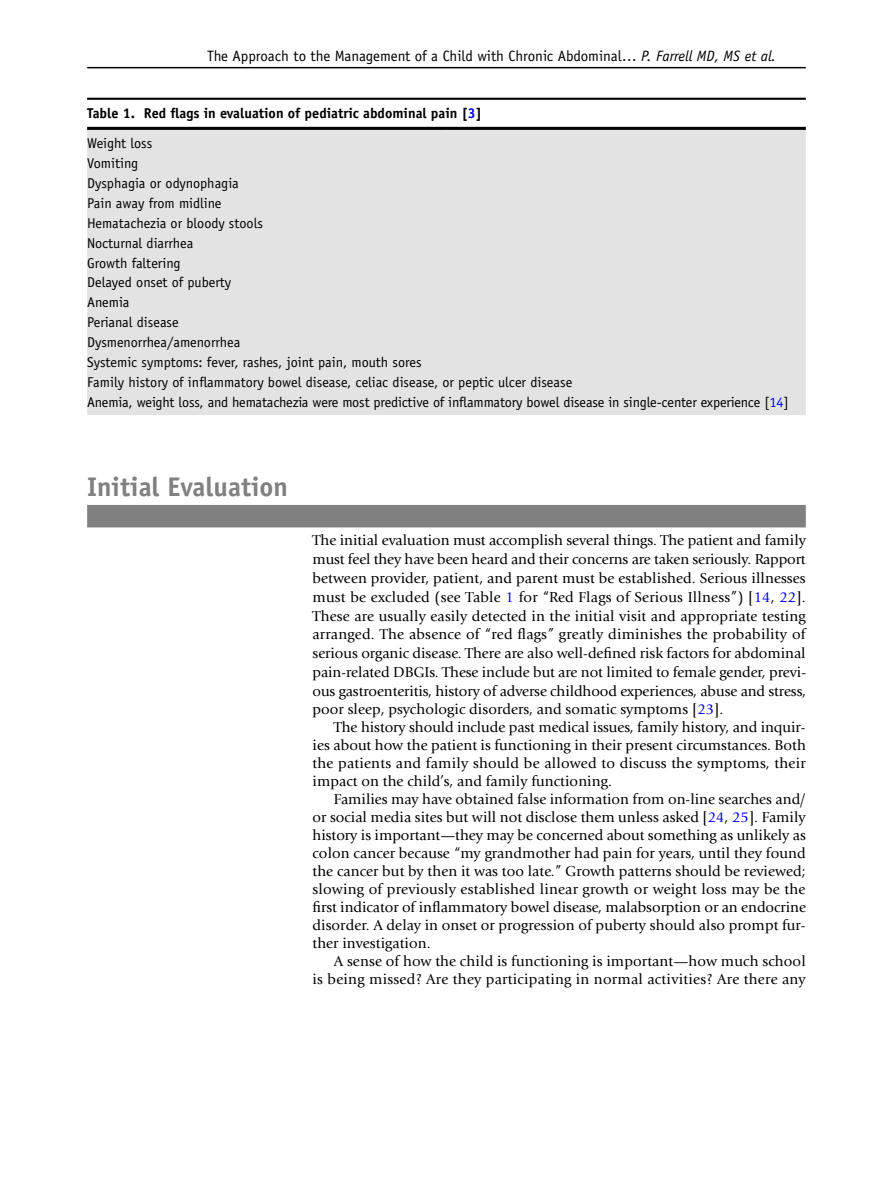
<style>
.page{position:relative;width:893px;height:1187px;background:#fff}
.page>*{position:absolute;margin:0;border:0;box-sizing:border-box;transform-origin:0 0}
.t1{font:700 27px "Officina Sans";color:#808080}
.t2{font:15px/18px "Giovanni";letter-spacing:.005em;color:#000;text-align:justify}
.t3{font:15px "Officina Sans Book 3";color:#000}
.t4{font:14.25px/19.8px "Officina Sans";color:#000}
.t5{font:700 14.25px/30.6px "Officina Sans";color:#000}
.s1{font-family:"Officina Sans Book Italic 2"}
.s2{color:#00f}
.s3{font-weight:400}
</style>
<div class="page">
<hr style="left:87px;top:67px;width:719px;height:1px;background:#000">
<div style="left:87px;top:505px;width:719px;height:22px;background:#808080"></div>
<hr style="left:87px;top:98px;width:719px;height:2px;background:#000">
<hr style="left:87px;top:127px;width:719px;height:3px;background:#000">
<div style="left:87px;top:130px;width:719px;height:285px;background:#e3e3e3"></div>
<p class="t3" style="left:207px;top:47px;width:570px">The Approach to the Management of a Child with Chronic Abdominal… <span class="s1">P. Farrell MD, MS et al.</span></p>
<p class="t5" style="left:87px;top:97px;width:396px">Table 1. Red flags in evaluation of pediatric abdominal pain [<span class="s2">3</span>]<br><span class="s3">Weight loss</span></p>
<p class="t4" style="left:87px;top:153px;width:703px">Vomiting<br>Dysphagia or odynophagia<br>Pain away from midline<br>Hematachezia or bloody stools<br>Nocturnal diarrhea<br>Growth faltering<br>Delayed onset of puberty<br>Anemia<br>Perianal disease<br>Dysmenorrhea/amenorrhea<br>Systemic symptoms: fever, rashes, joint pain, mouth sores<br>Family history of inflammatory bowel disease, celiac disease, or peptic ulcer disease<br>Anemia, weight loss, and hematachezia were most predictive of inflammatory bowel disease in single-center experience [<span class="s2">14</span>]</p>
<h1 class="t1" style="left:87px;top:470px;width:202px">Initial Evaluation</h1>
<p class="t2" style="left:313px;top:531px;width:495px;line-height:18.8px">The initial evaluation must accomplish several things. The patient and family must feel they have been heard and their concerns are taken seriously. Rapport between provider, patient, and parent must be established. Serious illnesses must be excluded (see Table <span class="s2">1</span> for “Red Flags of Serious Illness”) [<span class="s2">14</span>, <span class="s2">22</span>].<br>These are usually easily detected in the initial visit and appropriate testing arranged. The absence of “red flags” greatly diminishes the probability of serious organic disease. There are also well-defined risk factors for abdominal pain-related DBGIs. These include but are not limited to female gender, previ&shy;ous gastroenteritis, history of adverse childhood experiences, abuse and stress, poor sleep, psychologic disorders, and somatic symptoms [<span class="s2">23</span>].</p>
<p class="t2" style="left:313px;top:718px;width:495px;text-indent:21px">The history should include past medical issues, family history, and inquir&shy;ies about how the patient is functioning in their present circumstances. Both the patients and family should be allowed to discuss the symptoms, their impact on the child’s, and family functioning.</p>
<p class="t2" style="left:313px;top:790px;width:495px;text-indent:21px">Families may have obtained false information from on-line searches and/ or social media sites but will not disclose them unless asked [<span class="s2">24</span>, <span class="s2">25</span>]. Family history is important—they may be concerned about something as unlikely as colon cancer because “my grandmother had pain for years, until they found the cancer but by then it was too late.” Growth patterns should be reviewed; slowing of previously established linear growth or weight loss may be the first indicator of inflammatory bowel disease, malabsorption or an endocrine disorder. A delay in onset or progression of puberty should also prompt fur&shy;ther investigation.</p>
<p class="t2" style="left:313px;top:952px;width:495px;text-align:right">A sense of how the child is functioning is important—how much school<br>is being missed? Are they participating in normal activities? Are there any</p>
</div>
